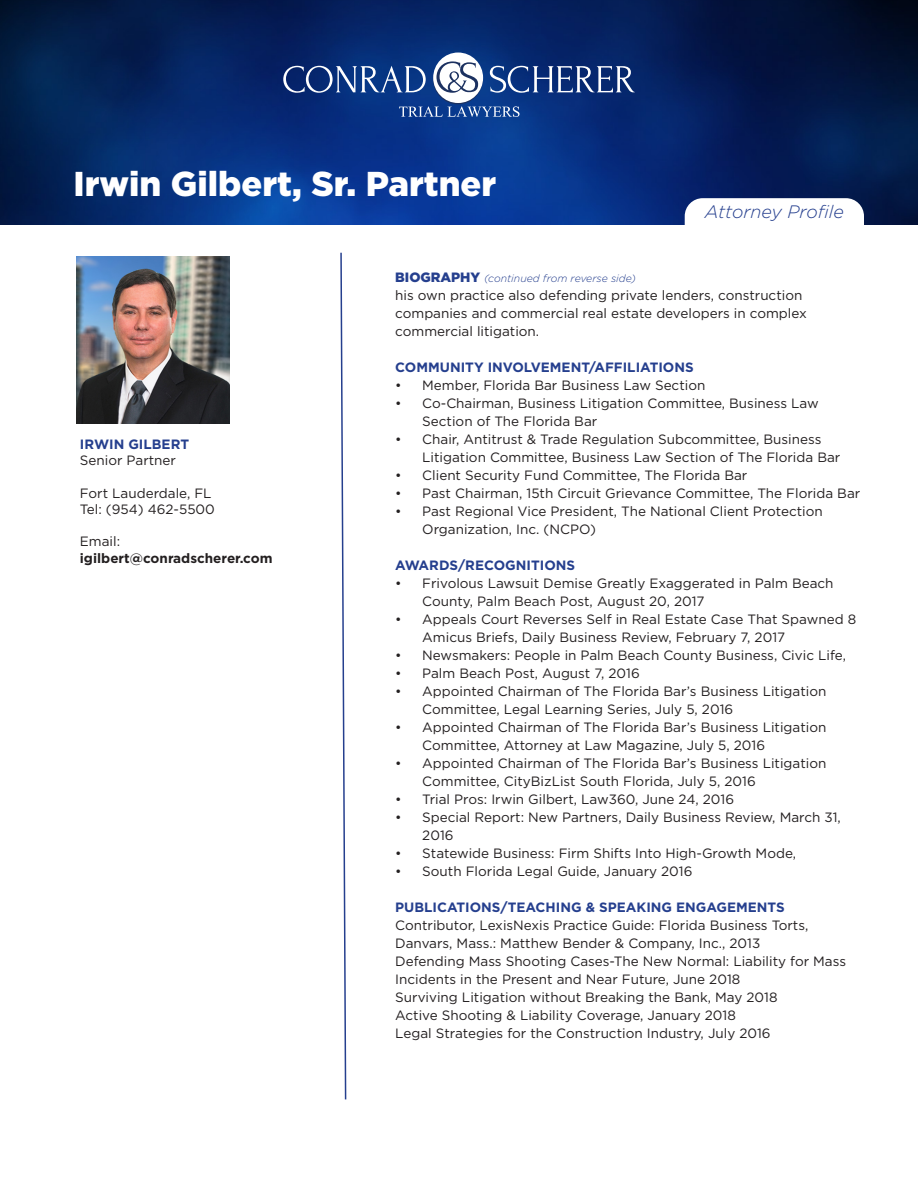
<style>
.page{position:relative;width:918px;height:1188px;background:#fff}
.page>*{position:absolute;margin:0;border:0;box-sizing:border-box;transform-origin:0 0}
.t1{font:900 34.5px "Gotham Pro";color:#fff}
.t2{font:italic 300 18px "Gotham";color:#253f8e}
.t3{font:13.5px/18px "Gotham Pro";color:#231f20}
.t4{font:700 13.5px "Gotham Pro";color:#253f8e}
.t5{font:13.5px "Gotham";color:#231f20}
.t6{font:700 13.5px "Gotham";color:#231f20}
.t7{font:700 13.5px "Gotham";color:#253f8e}
.t8{font:italic 300 10.5px "Gotham Pro";color:#253f8e}
.s1{font-weight:900;font-style:normal;font-size:13.5px}
</style>
<div class="page">
<img style="left:77px;top:256px;width:153px;height:167px">
<img style="left:0;top:0;width:918px;height:225px">
<svg style="left:283px;top:53px;width:352px;height:64px;background:#30518f"></svg>
<svg style="left:340px;top:252px;width:7px;height:848px"></svg>
<div style="left:685px;top:198px;width:179px;height:58px;background:#fff;border-radius:18px"></div>
<p class="t1" style="left:73px;top:164px;width:424px">Irwin Gilbert, Sr. Partner</p>
<p class="t2" style="left:705px;top:200px;width:140px">Attorney Profile</p>
<p class="t7" style="left:80px;top:436px;width:111px">IRWIN GILBERT</p>
<p class="t5" style="left:80px;top:452px;width:98px">Senior Partner</p>
<p class="t5" style="left:80px;top:484px;width:133px">Fort Lauderdale, FL</p>
<p class="t5" style="left:80px;top:501px;width:137px">Tel: (954) 462-5500</p>
<p class="t5" style="left:80px;top:533px;width:42px">Email:</p>
<p class="t6" style="left:80px;top:549px;width:194px">igilbert@conradscherer.com</p>
<p class="t8" style="left:395px;top:273px;width:242px"><span class="s1">BIOGRAPHY</span> (continued from reverse side)</p>
<p class="t3" style="left:395px;top:286px;width:413px">his own practice also defending private lenders, construction companies and commercial real estate developers in complex commercial litigation.</p>
<p class="t4" style="left:395px;top:360px;width:300px">COMMUNITY INVOLVEMENT/AFFILIATIONS</p>
<p class="t3" style="left:395px;top:376px;width:312px">• Member, Florida Bar Business Law Section</p>
<p class="t3" style="left:422px;top:394px;width:398px;text-indent:-27px">• Co-Chairman, Business Litigation Committee, Business Law<br>Section of The Florida Bar</p>
<p class="t3" style="left:422px;top:430px;width:420px;text-indent:-27px">• Chair, Antitrust &amp; Trade Regulation Subcommittee, Business<br>Litigation Committee, Business Law Section of The Florida Bar</p>
<p class="t3" style="left:395px;top:466px;width:354px">• Client Security Fund Committee, The Florida Bar</p>
<p class="t3" style="left:395px;top:484px;width:467px">• Past Chairman, 15th Circuit Grievance Committee, The Florida Bar</p>
<p class="t3" style="left:422px;top:502px;width:402px;text-indent:-27px">• Past Regional Vice President, The National Client Protection<br>Organization, Inc. (NCPO)</p>
<p class="t4" style="left:395px;top:558px;width:181px">AWARDS/RECOGNITIONS</p>
<p class="t3" style="left:422px;top:574px;width:413px;text-indent:-27px">• Frivolous Lawsuit Demise Greatly Exaggerated in Palm Beach<br>County, Palm Beach Post, August 20, 2017</p>
<p class="t3" style="left:422px;top:610px;width:435px;text-indent:-27px">• Appeals Court Reverses Self in Real Estate Case That Spawned 8<br>Amicus Briefs, Daily Business Review, February 7, 2017</p>
<p class="t3" style="left:395px;top:646px;width:452px">• Newsmakers: People in Palm Beach County Business, Civic Life,</p>
<p class="t3" style="left:395px;top:664px;width:246px">• Palm Beach Post, August 7, 2016</p>
<p class="t3" style="left:422px;top:682px;width:406px;text-indent:-27px">• Appointed Chairman of The Florida Bar’s Business Litigation<br>Committee, Legal Learning Series, July 5, 2016</p>
<p class="t3" style="left:422px;top:718px;width:406px;text-indent:-27px">• Appointed Chairman of The Florida Bar’s Business Litigation<br>Committee, Attorney at Law Magazine, July 5, 2016</p>
<p class="t3" style="left:422px;top:754px;width:406px;text-indent:-27px">• Appointed Chairman of The Florida Bar’s Business Litigation<br>Committee, CityBizList South Florida, July 5, 2016</p>
<p class="t3" style="left:395px;top:790px;width:340px">• Trial Pros: Irwin Gilbert, Law360, June 24, 2016</p>
<p class="t3" style="left:422px;top:808px;width:420px;text-indent:-27px">• Special Report: New Partners, Daily Business Review, March 31,<br>2016</p>
<p class="t3" style="left:395px;top:844px;width:402px">• Statewide Business: Firm Shifts Into High-Growth Mode,</p>
<p class="t3" style="left:395px;top:862px;width:299px">• South Florida Legal Guide, January 2016</p>
<p class="t4" style="left:395px;top:900px;width:391px">PUBLICATIONS/TEACHING &amp; SPEAKING ENGAGEMENTS</p>
<p class="t3" style="left:395px;top:916px;width:415px">Contributor, LexisNexis Practice Guide: Florida Business Torts,<br>Danvars, Mass.: Matthew Bender &amp; Company, Inc., 2013</p>
<p class="t3" style="left:395px;top:952px;width:452px">Defending Mass Shooting Cases-The New Normal: Liability for Mass<br>Incidents in the Present and Near Future, June 2018</p>
<p class="t3" style="left:395px;top:988px;width:384px">Surviving Litigation without Breaking the Bank, May 2018</p>
<p class="t3" style="left:395px;top:1006px;width:342px">Active Shooting &amp; Liability Coverage, January 2018</p>
<p class="t3" style="left:395px;top:1024px;width:377px">Legal Strategies for the Construction Industry, July 2016</p>
</div>
